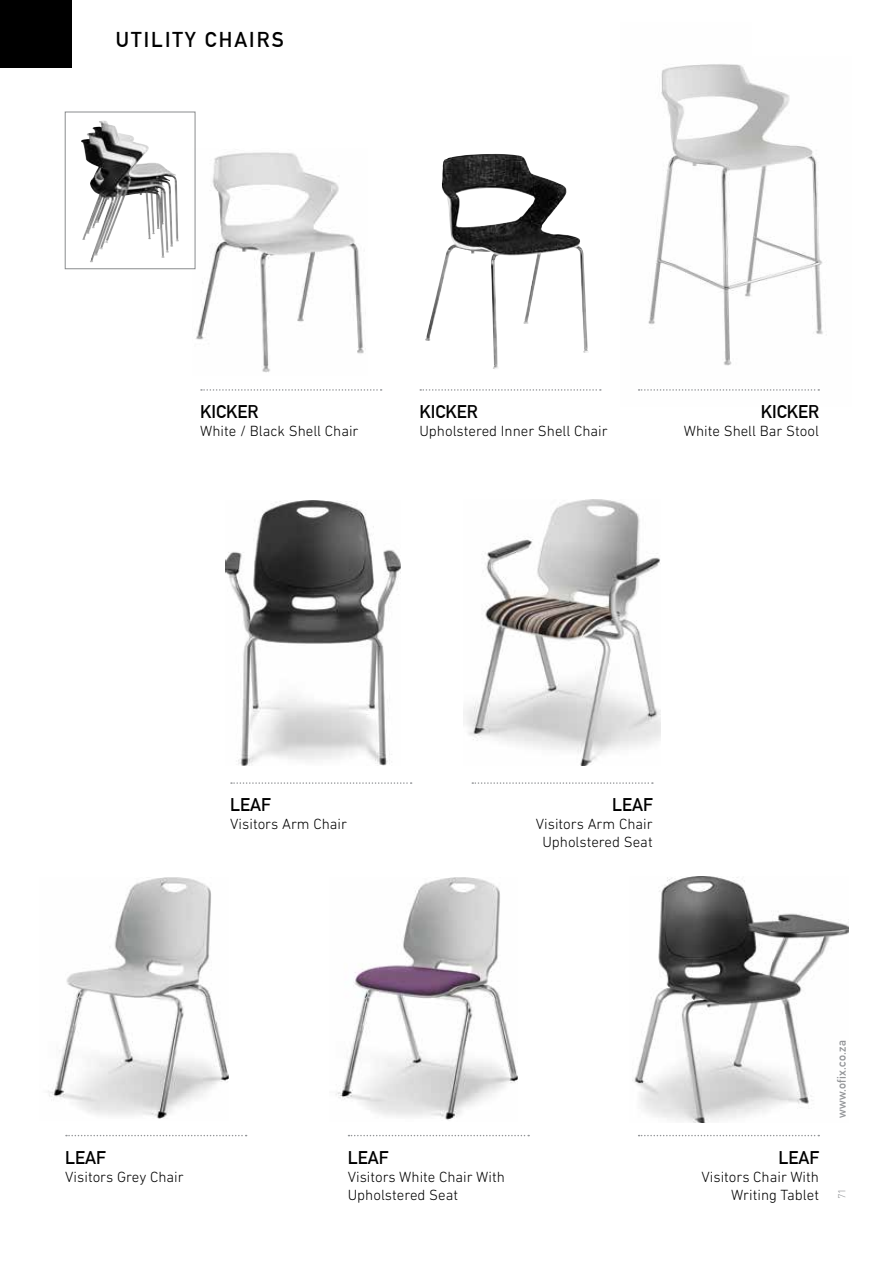
<style>
.page{position:relative;width:893px;height:1263px;background:#fff}
.page>*{position:absolute;margin:0;border:0;box-sizing:border-box;transform-origin:0 0}
.t1{font:700 21px "DIN Alternate";letter-spacing:.1em;color:#000}
.t2{font:700 18px "DIN Alternate";color:#000}
.t3{font:300 15px/18px "DIN Next LT Pro";color:#000}
.t4{font:700 12px "DIN Alternate";letter-spacing:.02em;color:#939598}
.t5{font:300 10.5px "DIN Next LT Pro";color:#939598}
</style>
<div class="page">
<div style="left:0;top:0;width:72px;height:68px;background:#000"></div>
<img style="left:638px;top:64px;width:189px;height:327px">
<img style="left:48px;top:877px;width:181px;height:242px">
<img style="left:226px;top:501px;width:175px;height:264px">
<img style="left:463px;top:499px;width:197px;height:266px">
<img style="left:632px;top:876px;width:217px;height:246px">
<svg style="left:348px;top:1135px;width:181px;height:1px"></svg>
<svg style="left:231px;top:782px;width:181px;height:2px"></svg>
<svg style="left:66px;top:1135px;width:181px;height:1px"></svg>
<svg style="left:639px;top:389px;width:180px;height:2px"></svg>
<svg style="left:472px;top:782px;width:181px;height:2px"></svg>
<svg style="left:639px;top:1135px;width:180px;height:1px"></svg>
<img style="left:336px;top:877px;width:181px;height:243px">
<img style="left:193px;top:148px;width:173px;height:225px">
<img style="left:425px;top:154px;width:148px;height:215px">
<svg style="left:201px;top:389px;width:181px;height:2px"></svg>
<svg style="left:420px;top:389px;width:181px;height:2px"></svg>
<img style="left:81px;top:121px;width:30px;height:141px">
<div style="left:65px;top:112px;width:130px;height:157px;border:1px solid #8a8c8e"></div>
<h1 class="t1" style="left:116px;top:23px;width:169px">UTILITY CHAIRS</h1>
<p class="t2" style="left:200px;top:398px;width:60px">KICKER</p>
<p class="t3" style="left:200px;top:422px;width:160px">White / Black Shell Chair</p>
<p class="t2" style="left:419px;top:398px;width:60px">KICKER</p>
<p class="t3" style="left:419px;top:422px;width:190px">Upholstered Inner Shell Chair</p>
<p class="t2" style="left:761px;top:398px;width:60px">KICKER</p>
<p class="t3" style="left:684px;top:422px;width:137px">White Shell Bar Stool</p>
<p class="t2" style="left:230px;top:791px;width:42px">LEAF</p>
<p class="t3" style="left:230px;top:815px;width:118px">Visitors Arm Chair</p>
<p class="t2" style="left:612px;top:791px;width:42px">LEAF</p>
<p class="t3" style="left:536px;top:815px;width:118px;text-align:center">Visitors Arm Chair<br>Upholstered Seat</p>
<p class="t2" style="left:65px;top:1144px;width:42px">LEAF</p>
<p class="t3" style="left:65px;top:1167px;width:120px">Visitors Grey Chair</p>
<p class="t2" style="left:348px;top:1144px;width:42px">LEAF</p>
<p class="t3" style="left:348px;top:1167px;width:159px">Visitors White Chair With<br>Upholstered Seat</p>
<p class="t2" style="left:778px;top:1144px;width:42px">LEAF</p>
<p class="t3" style="left:701px;top:1167px;width:119px;text-align:right">Visitors Chair With<br>Writing Tablet</p>
<p class="t4" style="left:832px;top:1118px;width:79px;rotate:-90deg">www.ofix.co.za</p>
<p class="t5" style="left:836px;top:1199px;width:13px;rotate:-90deg">71</p>
</div>
